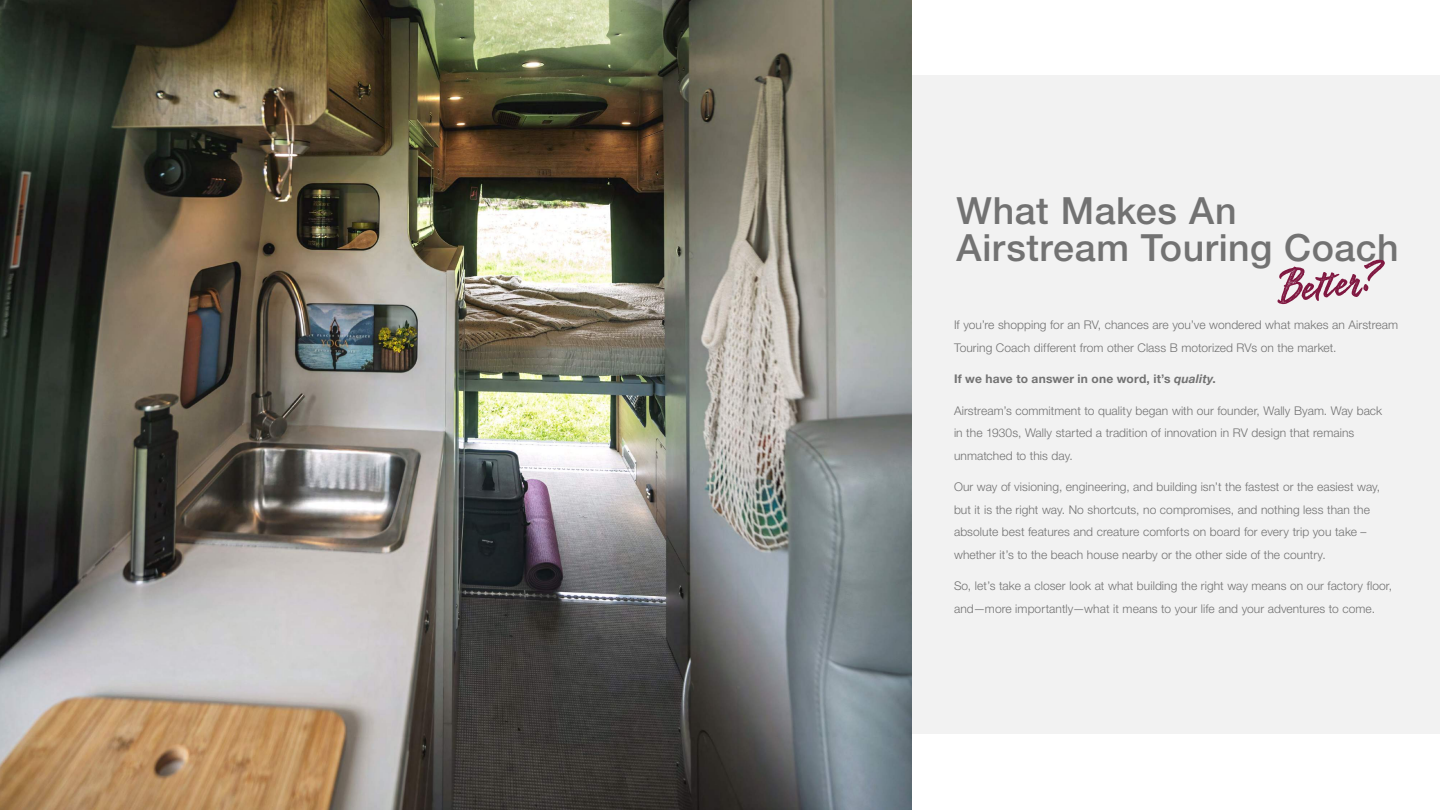
<style>
.page{position:relative;width:1440px;height:810px;background:#fff}
.page>*{position:absolute;margin:0;border:0;box-sizing:border-box;transform-origin:0 0}
.t1{font:45px "Mojito Stamp";color:#801841}
.t2{font:500 37.5px/36.8px "Helvetica Neue LT Std";letter-spacing:.015em;color:#727272}
.t3{font:300 12px/22.5px "Helvetica Neue LT Std";letter-spacing:.005em;color:#727272}
.t4{font:700 12px "Helvetica Neue LT Std";letter-spacing:.015em;color:#727272}
.s1{font-family:"Helvetica Neue";font-style:italic}
</style>
<div class="page">
<div style="left:912px;top:76px;width:528px;height:658px;background:#f2f2f2"></div>
<img style="left:0;top:0;width:911px;height:810px">
<h2 class="t2" style="left:957px;top:192px;width:444px">What Makes An<br>Airstream Touring Coach</h2>
<h1 class="t1" style="left:1270px;top:256px;width:113px;rotate:-7deg">Better?</h1>
<p class="t3" style="left:954px;top:314px;width:446px">If you’re shopping for an RV, chances are you’ve wondered what makes an Airstream<br>Touring Coach different from other Class B motorized RVs on the market.</p>
<p class="t4" style="left:954px;top:372px;width:263px">If we have to answer in one word, it’s <span class="s1">quality</span>.</p>
<p class="t3" style="left:954px;top:399px;width:430px">Airstream’s commitment to quality began with our founder, Wally Byam. Way back in the 1930s, Wally started a tradition of innovation in RV design that remains unmatched to this day.</p>
<p class="t3" style="left:954px;top:476px;width:428px">Our way of visioning, engineering, and building isn’t the fastest or the easiest way, but it is the right way. No shortcuts, no compromises, and nothing less than the absolute best features and creature comforts on board for every trip you take – whether it’s to the beach house nearby or the other side of the country.</p>
<p class="t3" style="left:954px;top:575px;width:440px">So, let’s take a closer look at what building the right way means on our factory floor, and—more importantly—what it means to your life and your adventures to come.</p>
</div>
